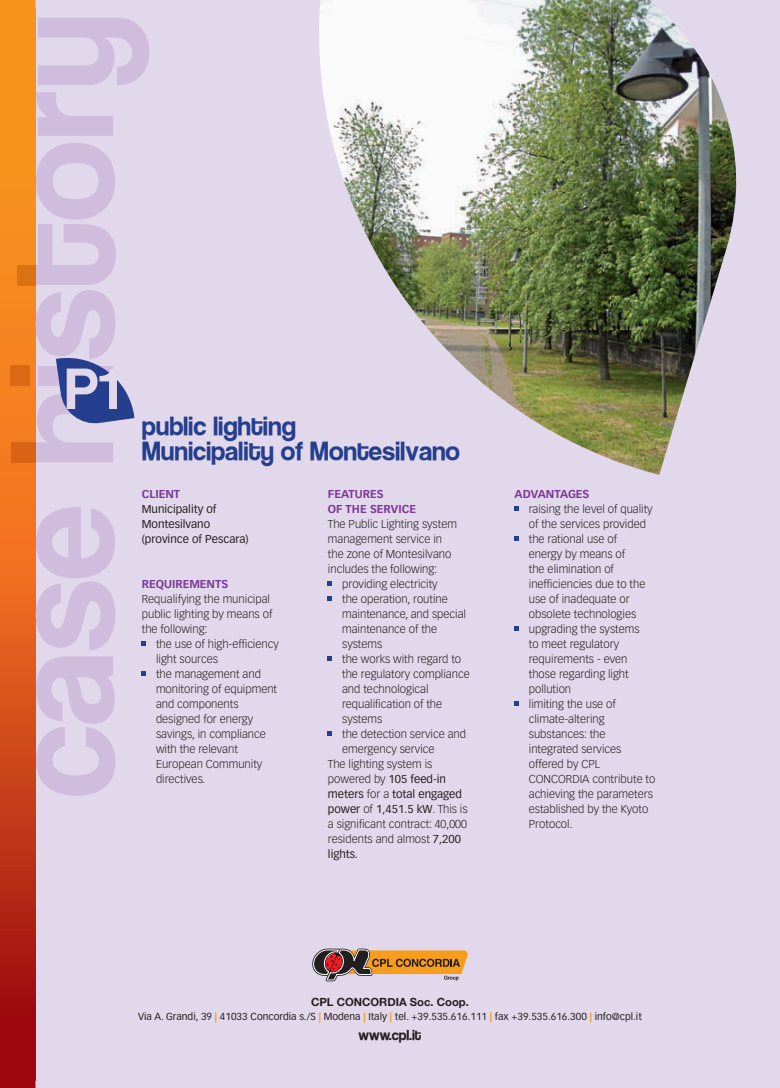
<style>
.page{position:relative;width:780px;height:1088px;background:#e2d8eb}
.page>*{position:absolute;margin:0;border:0;box-sizing:border-box;transform-origin:0 0}
.t1{font:56.25px "Coolvetica";color:#e2d8eb}
.t2{font:25px/25px "Coolvetica";letter-spacing:.005em;color:#253f8e}
.t3{font:13.75px "Coolvetica";color:#231f20}
.t4{font:300 11.25px/15px "Vectora LH";color:#231f20}
.t5{font:11.25px/15px "Vectora LH";color:#231f20}
.t6{font:700 11.25px/15px "Vectora LH";color:#7b3896}
.t7{font:700 11.25px "Helvetica Neue";color:#231f20}
.t8{font:10px "Vectora LH";color:#231f20}
.s1{font-weight:300}
.s2{font-weight:400}
.s3{font-weight:900;color:#f89c1c}
</style>
<div class="page">
<svg style="left:0;top:0;width:35px;height:1088px;background:#db5f1b"></svg>
<div style="left:18px;top:265px;width:17px;height:20px;background:#da7312"></div>
<div style="left:11px;top:366px;width:18px;height:20px;background:#d96914"></div>
<div style="left:12px;top:442px;width:23px;height:20px;background:#d86315"></div>
<svg style="left:36px;top:507px;width:80px;height:289px"></svg>
<svg style="left:142px;top:641px;width:4px;height:4px"></svg>
<svg style="left:142px;top:671px;width:4px;height:4px"></svg>
<svg style="left:328px;top:581px;width:4px;height:4px"></svg>
<svg style="left:328px;top:596px;width:4px;height:4px"></svg>
<svg style="left:328px;top:656px;width:4px;height:4px"></svg>
<svg style="left:328px;top:731px;width:4px;height:4px"></svg>
<svg style="left:35px;top:18px;width:114px;height:444px"></svg>
<svg style="left:312px;top:948px;width:155px;height:34px"></svg>
<img style="left:319px;top:0;width:418px;height:475px">
<svg style="left:514px;top:506px;width:4px;height:4px"></svg>
<svg style="left:514px;top:536px;width:4px;height:4px"></svg>
<svg style="left:514px;top:626px;width:4px;height:4px"></svg>
<svg style="left:514px;top:701px;width:4px;height:4px"></svg>
<h1 class="t1" style="left:67px;top:359px;width:53px">P1</h1>
<h2 class="t2" style="left:142px;top:416px;width:319px">public lighting<br>Municipality of Montesilvano</h2>
<p class="t6" style="left:142px;top:486px;width:40px">CLIENT</p>
<p class="t5" style="left:142px;top:501px;width:108px">Municipality of<br>Montesilvano (province of Pescara)</p>
<p class="t6" style="left:142px;top:576px;width:88px">REQUIREMENTS</p>
<p class="t4" style="left:142px;top:591px;width:132px">Requalifying the municipal public lighting by means of the following:</p>
<p class="t4" style="left:156px;top:636px;width:124px">the use of high-efficiency light sources<br>the management and monitoring of equipment and components designed for energy savings, in compliance with the relevant<br>European Community directives.</p>
<p class="t6" style="left:328px;top:486px;width:90px">FEATURES<br>OF THE SERVICE</p>
<p class="t4" style="left:328px;top:516px;width:131px">The Public Lighting system</p>
<p class="t4" style="left:328px;top:531px;width:116px">management service in</p>
<p class="t4" style="left:328px;top:546px;width:125px">the zone of Montesilvano</p>
<p class="t4" style="left:328px;top:561px;width:111px">includes the following:</p>
<p class="t4" style="left:342px;top:576px;width:97px">providing electricity</p>
<p class="t4" style="left:342px;top:591px;width:107px">the operation, routine</p>
<p class="t4" style="left:342px;top:606px;width:125px">maintenance, and special</p>
<p class="t4" style="left:342px;top:621px;width:97px">maintenance of the</p>
<p class="t4" style="left:342px;top:636px;width:42px">systems</p>
<p class="t4" style="left:342px;top:651px;width:121px">the works with regard to</p>
<p class="t4" style="left:342px;top:666px;width:129px">the regulatory compliance</p>
<p class="t4" style="left:342px;top:681px;width:88px">and technological</p>
<p class="t4" style="left:342px;top:696px;width:102px">requalification of the</p>
<p class="t4" style="left:342px;top:711px;width:42px">systems</p>
<p class="t4" style="left:342px;top:726px;width:125px">the detection service and</p>
<p class="t4" style="left:342px;top:741px;width:94px">emergency service</p>
<p class="t4" style="left:328px;top:756px;width:106px">The lighting system is</p>
<p class="t5" style="left:328px;top:771px;width:119px"><span class="s1">powered by</span> 105 feed-in</p>
<p class="t5" style="left:328px;top:786px;width:136px">meters <span class="s1">for a</span> total engaged</p>
<p class="t5" style="left:328px;top:801px;width:141px">power <span class="s1">of</span> 1,451.5 kW<span class="s1">. This is</span></p>
<p class="t4" style="left:328px;top:816px;width:140px">a significant contract: 40,000</p>
<p class="t4" style="left:328px;top:831px;width:135px">residents and almost <span class="s2">7,200</span></p>
<p class="t5" style="left:328px;top:846px;width:32px">lights.</p>
<p class="t6" style="left:514px;top:486px;width:76px">ADVANTAGES</p>
<p class="t4" style="left:529px;top:501px;width:128px">raising the level of quality of the services provided the rational use of<br>energy by means of<br>the elimination of inefficiencies due to the use of inadequate or obsolete technologies upgrading the systems<br>to meet regulatory requirements - even those regarding light pollution<br>limiting the use of climate-altering substances: the integrated services offered by CPL<br>CONCORDIA contribute to achieving the parameters established by the Kyoto<br>Protocol.</p>
<p class="t7" style="left:311px;top:995px;width:159px">CPL CONCORDIA Soc. Coop.</p>
<p class="t8" style="left:138px;top:1010px;width:505px">Via A. Grandi, 39 <span class="s3">|</span> 41033 Concordia s./S <span class="s3">|</span> Modena <span class="s3">|</span> Italy <span class="s3">|</span> tel. +39.535.616.111 <span class="s3">|</span> fax +39.535.616.300 <span class="s3">|</span> info@cpl.it</p>
<p class="t3" style="left:358px;top:1027px;width:64px">www.cpl.it</p>
</div>
